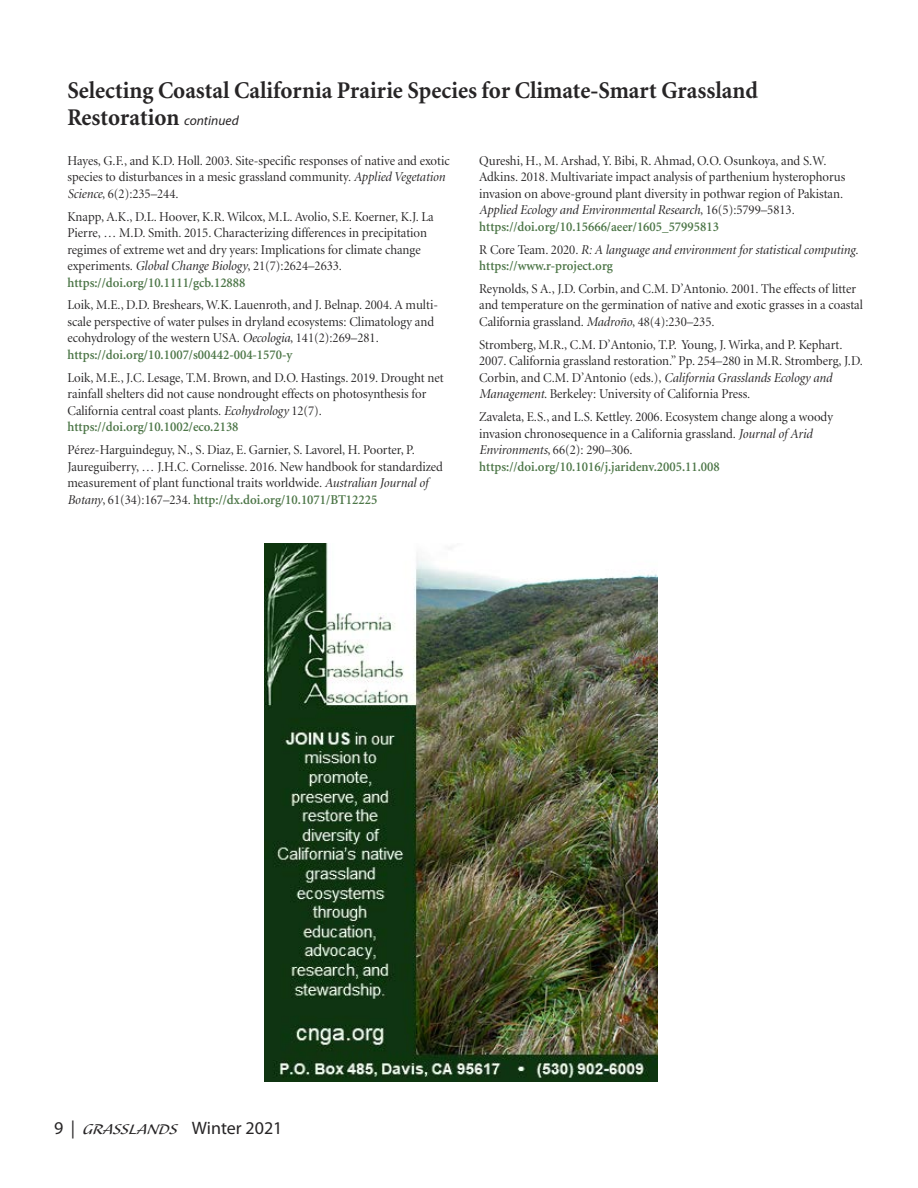
<style>
.page{position:relative;width:918px;height:1188px;background:#fff}
.page>*{position:absolute;margin:0;border:0;box-sizing:border-box;transform-origin:0 0}
.t1{font:700 24px/27.3px "Minion";color:#272526;scale:.96 1}
.t2{font:18px "Myriad Pro";color:#272526}
.t3{font:13.5px/16.5px "Minion Display";color:#272526;scale:.96 1}
.t4{font:600 13.5px "Minion";color:#4b7546;scale:.96 1}
.t5{font:italic 13.5px "Minion Display";color:#272526;scale:.96 1}
.s1{font-family:"Myriad Pro";font-weight:400;font-style:italic;font-size:13.5px}
.s2{font-style:italic}
.s3{font-family:"Minion Display";font-weight:400;font-style:italic;color:#272526}
.s4{font-family:"Minion Display";font-weight:400;color:#272526}
.s5{font-style:normal}
.s6{font-family:"Alexa Std"}
</style>
<div class="page">
<img style="left:264px;top:543px;width:394px;height:538px">
<h1 class="t1" style="left:67px;top:79px;width:721px">Selecting Coastal California Prairie Species for Climate-Smart Grassland<br>Restoration <span class="s1">continued</span></h1>
<p class="t3" style="left:67px;top:153px;width:400px">Hayes, G.F., and K.D. Holl. 2003. Site-specific responses of native and exotic species to disturbances in a mesic grassland community. <span class="s2">Applied Vegetation<br>Science</span>, 6(2):235–244.</p>
<p class="t3" style="left:67px;top:209px;width:383px">Knapp, A.K., D.L. Hoover, K.R. Wilcox, M.L. Avolio, S.E. Koerner, K.J. La Pierre, … M.D. Smith. 2015. Characterizing differences in precipitation regimes of extreme wet and dry years: Implications for climate change experiments. <span class="s2">Global Change Biology</span>, 21(7):2624–2633.</p>
<p class="t4" style="left:67px;top:277px;width:187px">https://doi.org/10.1111/gcb.12888</p>
<p class="t3" style="left:67px;top:298px;width:388px">Loik, M.E., D.D. Breshears, W.K. Lauenroth, and J. Belnap. 2004. A multi&shy;scale perspective of water pulses in dryland ecosystems: Climatology and ecohydrology of the western USA. <span class="s2">Oecologia</span>, 141(2):269–281.</p>
<p class="t4" style="left:68px;top:349px;width:236px">https://doi.org/10.1007/s00442-004-1570-y</p>
<p class="t3" style="left:67px;top:370px;width:393px">Loik, M.E., J.C. Lesage, T.M. Brown, and D.O. Hastings. 2019. Drought net rainfall shelters did not cause nondrought effects on photosynthesis for<br>California central coast plants. <span class="s2">Ecohydrology</span> 12(7).</p>
<p class="t4" style="left:67px;top:422px;width:180px">https://doi.org/10.1002/eco.2138</p>
<p class="t3" style="left:67px;top:443px;width:393px">Pérez-Harguindeguy, N., S. Diaz, E. Garnier, S. Lavorel, H. Poorter, P.<br>Jaureguiberry, … J.H.C. Cornelisse. 2016. New handbook for standardized measurement of plant functional traits worldwide. <span class="s2">Australian Journal of</span></p>
<p class="t4" style="left:67px;top:494px;width:324px"><span class="s3">Botany</span><span class="s4">, 61(34):167–234.</span> http://dx.doi.org/10.1071/BT12225</p>
<p class="t3" style="left:479px;top:153px;width:383px">Qureshi, H., M. Arshad, Y. Bibi, R. Ahmad, O.O. Osunkoya, and S.W.<br>Adkins. 2018. Multivariate impact analysis of parthenium hysterophorus invasion on above-ground plant diversity in pothwar region of Pakistan.<br><span class="s2">Applied Ecology and Environmental Research</span>, 16(5):5799–5813.</p>
<p class="t4" style="left:479px;top:221px;width:251px">https://doi.org/10.15666/aeer/1605_57995813</p>
<p class="t5" style="left:479px;top:244px;width:397px"><span class="s5">R Core Team. 2020.</span> R: A language and environment for statistical computing<span class="s5">.</span></p>
<p class="t4" style="left:479px;top:260px;width:141px">https://www.r-project.org</p>
<p class="t3" style="left:479px;top:282px;width:401px">Reynolds, S A., J.D. Corbin, and C.M. D’Antonio. 2001. The effects of litter and temperature on the germination of native and exotic grasses in a coastal<br>California grassland. <span class="s2">Madroño</span>, 48(4):230–235.</p>
<p class="t3" style="left:479px;top:337px;width:401px">Stromberg, M.R., C.M. D’Antonio, T.P. Young, J. Wirka, and P. Kephart.<br>2007. California grassland restoration.” Pp. 254–280 in M.R. Stromberg, J.D.<br>Corbin, and C.M. D’Antonio (eds.), <span class="s2">California Grasslands Ecology and Management</span>. Berkeley: University of California Press.</p>
<p class="t3" style="left:479px;top:410px;width:370px">Zavaleta, E.S., and L.S. Kettley. 2006. Ecosystem change along a woody invasion chronosequence in a California grassland. <span class="s2">Journal of Arid<br>Environments</span>, 66(2): 290–306.</p>
<p class="t4" style="left:479px;top:461px;width:252px">https://doi.org/10.1016/j.jaridenv.2005.11.008</p>
<h2 class="t2" style="left:54px;top:1121px;width:230px">9 | <span class="s6">GRASSLANDS</span> Winter 2021</h2>
</div>
